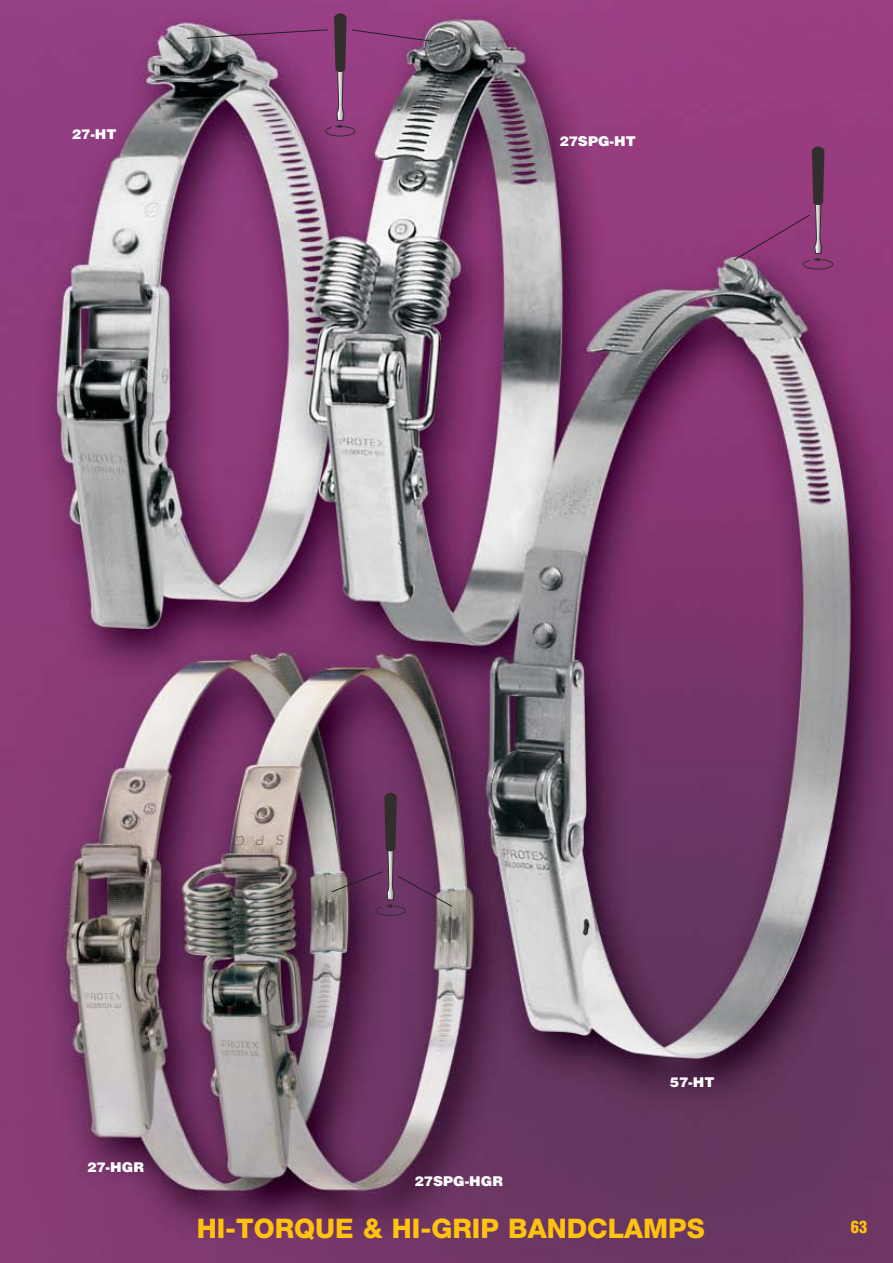
<style>
.page{position:relative;width:893px;height:1263px;background:#fff}
.page>*{position:absolute;margin:0;border:0;box-sizing:border-box;transform-origin:0 0}
.t1{font:800 27px "Helvetica Neue";color:#ffc20e}
.t2{font:900 condensed 16.5px "Helvetica";color:#ffc20e}
.t3{font:900 13.5px "Helvetica";color:#fff}
</style>
<div class="page">
<img style="left:0;top:0;width:893px;height:1263px">
<svg style="left:733px;top:147px;width:100px;height:122px;background:#8e3e79"></svg>
<svg style="left:187px;top:14px;width:246px;height:122px;background:#89567e"></svg>
<svg style="left:331px;top:793px;width:122px;height:123px;background:#744c6c"></svg>
<p class="t3" style="left:72px;top:129px;width:46px">27-HT</p>
<p class="t3" style="left:559px;top:136px;width:78px">27SPG-HT</p>
<p class="t3" style="left:87px;top:1162px;width:59px">27-HGR</p>
<p class="t3" style="left:415px;top:1176px;width:90px">27SPG-HGR</p>
<p class="t3" style="left:670px;top:1077px;width:46px">57-HT</p>
<p class="t1" style="left:197px;top:1218px;width:510px">HI-TORQUE &amp; HI-GRIP BANDCLAMPS</p>
<p class="t2" style="left:851px;top:1220px;width:18px">63</p>
</div>
